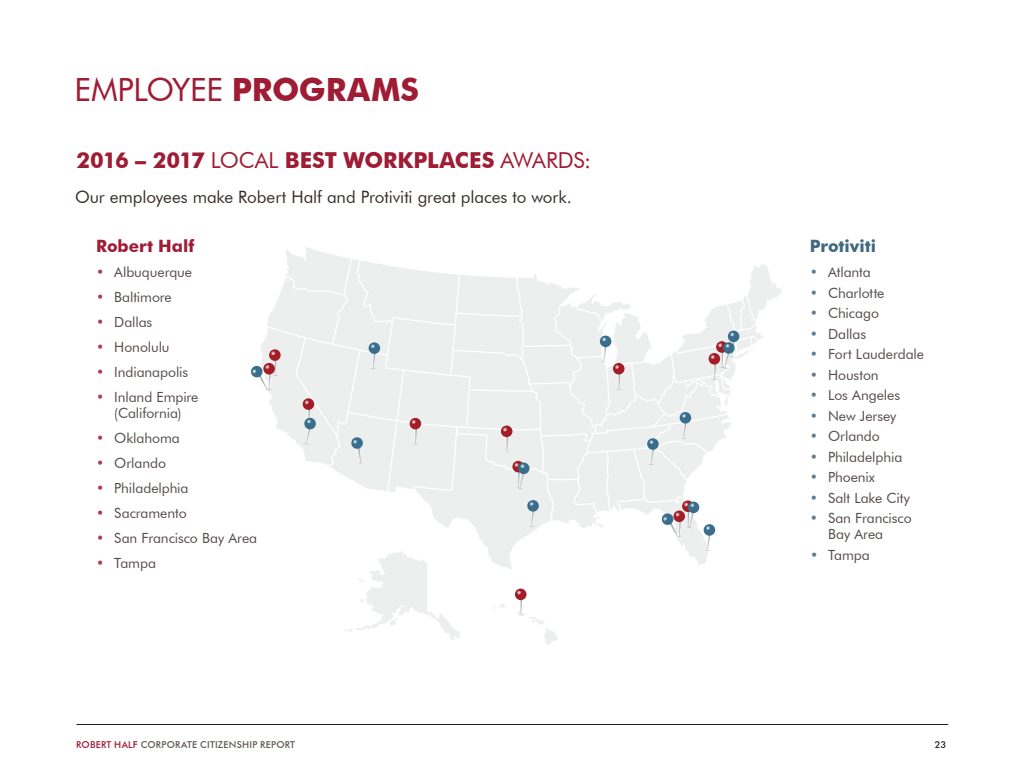
<style>
.page{position:relative;width:1024px;height:768px;background:#fff}
.page>*{position:absolute;margin:0;border:0;box-sizing:border-box;transform-origin:0 0}
.t1{font:32px "Futura BT";letter-spacing:-.01em;color:#9f1c35}
.t2{font:700 22px "Futura BT";letter-spacing:-.005em;color:#9f1c35}
.t3{font:17px "Futura BT";letter-spacing:-.005em;color:#372d2b}
.t4{font:700 17px "Futura BT";color:#9f1c35}
.t5{font:700 17px "Futura BT";color:#42687d}
.t6{font:14px/16px "Futura BT";letter-spacing:-.005em;color:#534b49;text-align:center}
.t7{font:500 9.5px "Futura BT";letter-spacing:.02em;color:#605856}
.t8{font:500 9.5px "Futura BT";color:#231f20}
.s1{font-weight:700}
.s2{font-weight:400}
.s3{color:#ac3c52}
.s4{color:#5d7d90}
.s5{color:#9f1c35}
</style>
<div class="page">
<hr style="left:76px;top:724px;width:872px;height:1px;background:#231f20">
<svg style="left:286px;top:247px;width:496px;height:92px"></svg>
<svg style="left:251px;top:259px;width:508px;height:386px"></svg>
<h1 class="t1" style="left:74px;top:70px;width:346px">EMPLOYEE <span class="s1">PROGRAMS</span></h1>
<h2 class="t2" style="left:76px;top:147px;width:516px">2016 – 2017 <span class="s2">LOCAL</span> BEST WORKPLACES <span class="s2">AWARDS:</span></h2>
<p class="t3" style="left:75px;top:187px;width:498px">Our employees make Robert Half and Protiviti great places to work.</p>
<p class="t4" style="left:96px;top:236px;width:100px">Robert Half</p>
<p class="t6" style="left:96px;top:264px;width:97px"><span class="s3">•</span> Albuquerque</p>
<p class="t6" style="left:96px;top:289px;width:77px"><span class="s3">•</span> Baltimore</p>
<p class="t6" style="left:96px;top:314px;width:58px"><span class="s3">•</span> Dallas</p>
<p class="t6" style="left:96px;top:339px;width:75px"><span class="s3">•</span> Honolulu</p>
<p class="t6" style="left:96px;top:364px;width:93px"><span class="s3">•</span> Indianapolis</p>
<p class="t6" style="left:96px;top:389px;width:104px"><span class="s3">•</span> Inland Empire (California)</p>
<p class="t6" style="left:96px;top:430px;width:85px"><span class="s3">•</span> Oklahoma</p>
<p class="t6" style="left:96px;top:455px;width:71px"><span class="s3">•</span> Orlando</p>
<p class="t6" style="left:96px;top:480px;width:94px"><span class="s3">•</span> Philadelphia</p>
<p class="t6" style="left:96px;top:505px;width:92px"><span class="s3">•</span> Sacramento</p>
<p class="t6" style="left:96px;top:530px;width:163px"><span class="s3">•</span> San Francisco Bay Area</p>
<p class="t6" style="left:96px;top:555px;width:61px"><span class="s3">•</span> Tampa</p>
<p class="t5" style="left:810px;top:236px;width:68px">Protiviti</p>
<p class="t6" style="left:810px;top:264px;width:62px"><span class="s4">•</span> Atlanta</p>
<p class="t6" style="left:810px;top:285px;width:76px"><span class="s4">•</span> Charlotte</p>
<p class="t6" style="left:810px;top:305px;width:71px"><span class="s4">•</span> Chicago</p>
<p class="t6" style="left:810px;top:326px;width:58px"><span class="s4">•</span> Dallas</p>
<p class="t6" style="left:810px;top:346px;width:116px"><span class="s4">•</span> Fort Lauderdale</p>
<p class="t6" style="left:810px;top:367px;width:70px"><span class="s4">•</span> Houston</p>
<p class="t6" style="left:810px;top:387px;width:92px"><span class="s4">•</span> Los Angeles</p>
<p class="t6" style="left:810px;top:408px;width:88px"><span class="s4">•</span> New Jersey</p>
<p class="t6" style="left:810px;top:428px;width:71px"><span class="s4">•</span> Orlando</p>
<p class="t6" style="left:810px;top:449px;width:94px"><span class="s4">•</span> Philadelphia</p>
<p class="t6" style="left:810px;top:469px;width:67px"><span class="s4">•</span> Phoenix</p>
<p class="t6" style="left:810px;top:490px;width:102px"><span class="s4">•</span> Salt Lake City</p>
<p class="t6" style="left:828px;top:510px;width:85px;text-align:left;text-indent:-18px"><span class="s4">•</span> San Francisco<br>Bay Area</p>
<p class="t6" style="left:810px;top:547px;width:61px"><span class="s4">•</span> Tampa</p>
<p class="t7" style="left:76px;top:739px;width:220px"><span class="s5">ROBERT HALF</span> CORPORATE CITIZENSHIP REPORT</p>
<p class="t8" style="left:935px;top:739px;width:13px">23</p>
</div>
